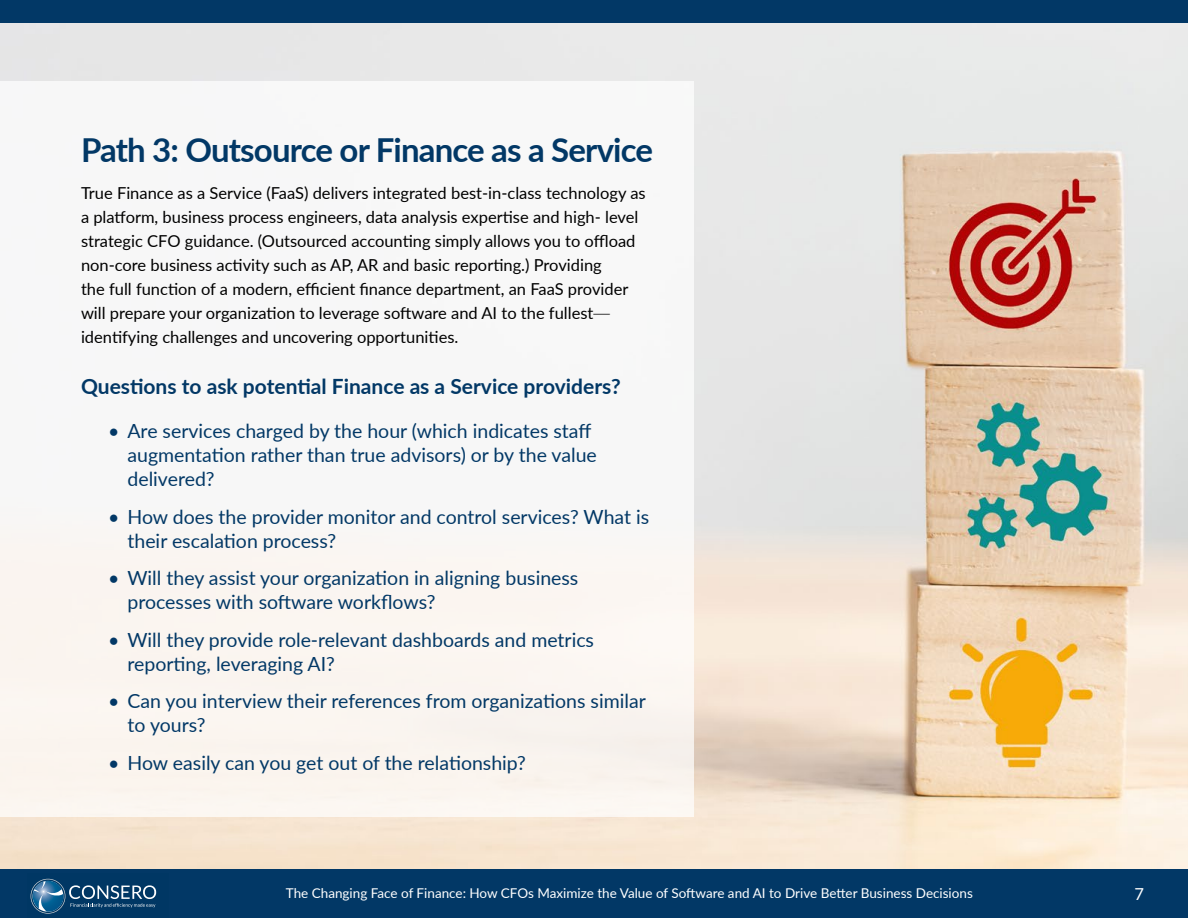
<style>
.page{position:relative;width:1188px;height:918px;background:#fff}
.page>*{position:absolute;margin:0;border:0;box-sizing:border-box;transform-origin:0 0}
.t1{font:700 33px "Lato";letter-spacing:-.025em;color:#023866}
.t2{font:700 21px "Lato";color:#023866}
.t3{font:19.5px/24px "Lato";color:#023866}
.t4{font:16.5px/24px "Lato";color:#000}
.t5{font:16.5px "Lato";color:#fff}
.t6{font:13.5px "Lato";color:#fff}
.s1{font-family:"Segoe UI";font-weight:300}
</style>
<div class="page">
<img style="left:0;top:22px;width:1188px;height:847px">
<div style="left:0;top:81px;width:693px;height:735px;background:#f8f7f7"></div>
<div style="left:0;top:869px;width:1188px;height:49px;background:#023866"></div>
<svg style="left:31px;top:879px;width:125px;height:35px"></svg>
<div style="left:0;top:0;width:1188px;height:22px;background:#023866"></div>
<h1 class="t1" style="left:81px;top:125px;width:574px">Path 3: Outsource or Finance as a Service</h1>
<p class="t4" style="left:81px;top:180px;width:566px">True Finance as a Service (FaaS) delivers integrated best-in-class technology as a platform, business process engineers, data analysis expertise and high- level strategic CFO guidance. (Outsourced accounting simply allows you to offload non-core business activity such as AP, AR and basic reporting.) Providing<br>the full function of a modern, efficient finance department, an FaaS provider will prepare your organization to leverage software and AI to the fullest<span class="s1">— </span>identifying challenges and uncovering opportunities.</p>
<p class="t2" style="left:81px;top:371px;width:541px">Questions to ask potential Finance as a Service providers?</p>
<p class="t3" style="left:128px;top:418px;width:471px;text-indent:-20px">• Are services charged by the hour (which indicates staff augmentation rather than true advisors) or by the value delivered?</p>
<p class="t3" style="left:128px;top:504px;width:523px;text-indent:-20px">• How does the provider monitor and control services? What is their escalation process?</p>
<p class="t3" style="left:128px;top:565px;width:452px;text-indent:-20px">• Will they assist your organization in aligning business processes with software workflows?</p>
<p class="t3" style="left:128px;top:627px;width:468px;text-indent:-20px">• Will they provide role-relevant dashboards and metrics reporting, leveraging AI?</p>
<p class="t3" style="left:128px;top:688px;width:520px;text-indent:-20px">• Can you interview their references from organizations similar to yours?</p>
<p class="t3" style="left:108px;top:750px;width:420px">• How easily can you get out of the relationship?</p>
<p class="t6" style="left:286px;top:883px;width:689px">The Changing Face of Finance: How CFOs Maximize the Value of Software and AI to Drive Better Business Decisions</p>
<p class="t5" style="left:1135px;top:882px;width:11px">7</p>
</div>
